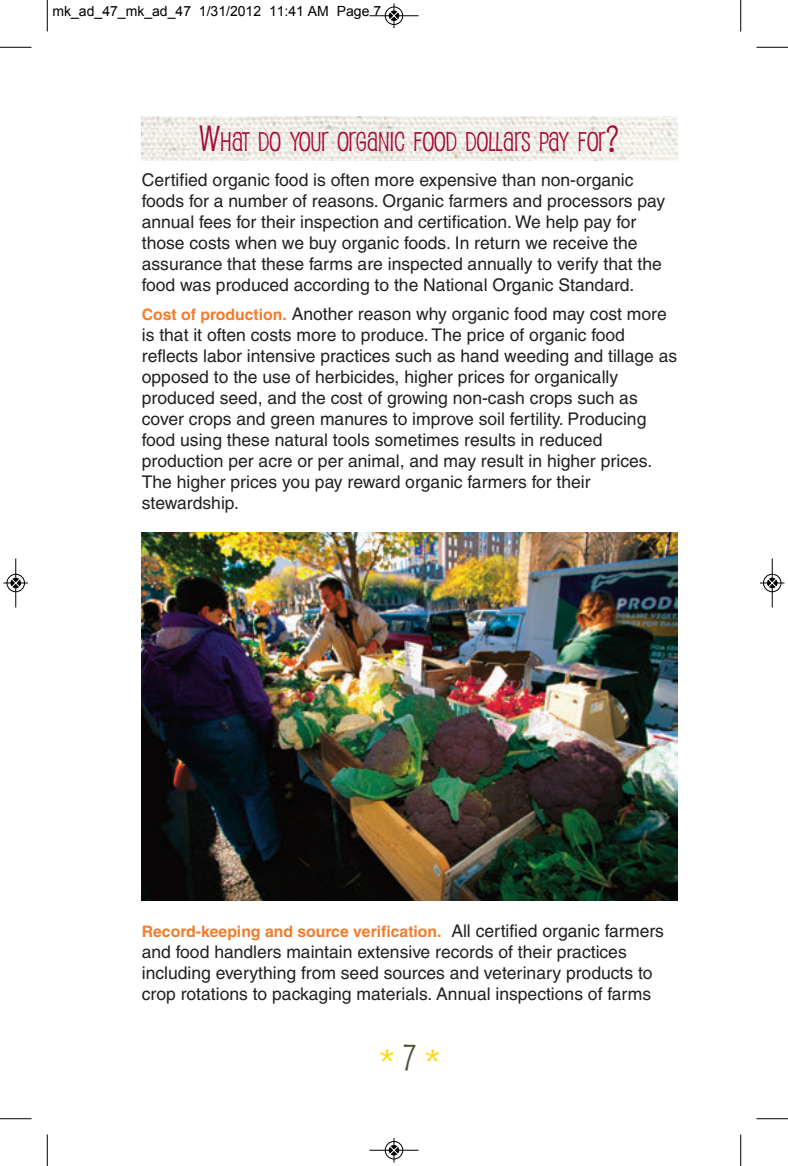
<style>
.page{position:relative;width:788px;height:1166px;background:#fff}
.page>*{position:absolute;margin:0;border:0;box-sizing:border-box;transform-origin:0 0}
.t1{font:35px "Pupcat";color:#ffd801}
.t2{font:26.25px "Pupcat";color:#a60733}
.t3{font:17.5px/21px "Helvetica";color:#231f20}
.t4{font:700 15.75px "Helvetica";color:#f47b2a}
.t5{font:14px "Arial";color:#000}
.s1{font-size:35px}
.s2{font-weight:700;font-size:15.75px;color:#f47b2a}
.s3{font-weight:400;font-size:17.5px;color:#231f20}
.s4{color:#4d572b}
</style>
<div class="page">
<img style="left:142px;top:117px;width:535px;height:44px">
<img style="left:142px;top:532px;width:535px;height:368px">
<hr style="left:47px;top:0;width:1px;height:32px;background:#000">
<hr style="left:0;top:47px;width:32px;height:1px;background:#000">
<hr style="left:740px;top:0;width:1px;height:32px;background:#000">
<hr style="left:756px;top:47px;width:32px;height:1px;background:#000">
<hr style="left:47px;top:1134px;width:1px;height:32px;background:#000">
<hr style="left:0;top:1118px;width:32px;height:1px;background:#000">
<hr style="left:740px;top:1134px;width:1px;height:32px;background:#000">
<hr style="left:756px;top:1118px;width:32px;height:1px;background:#000">
<div style="left:384px;top:6px;width:19px;height:19px;border:1px solid #fff;border-radius:50%"></div>
<hr style="left:369px;top:15px;width:49px;height:1px;background:#000">
<div style="left:385px;top:7px;width:18px;height:18px;border:1px solid #000;border-radius:50%"></div>
<svg style="left:389px;top:4px;width:9px;height:24px"></svg>
<div style="left:384px;top:1140px;width:19px;height:19px;border:1px solid #fff;border-radius:50%"></div>
<hr style="left:369px;top:1149px;width:49px;height:1px;background:#000">
<div style="left:385px;top:1141px;width:18px;height:18px;border:1px solid #000;border-radius:50%"></div>
<svg style="left:389px;top:1138px;width:9px;height:24px"></svg>
<div style="left:6px;top:573px;width:19px;height:19px;border:1px solid #fff;border-radius:50%"></div>
<hr style="left:15px;top:558px;width:1px;height:49px;background:#000">
<div style="left:7px;top:574px;width:18px;height:18px;border:1px solid #000;border-radius:50%"></div>
<svg style="left:4px;top:578px;width:24px;height:9px"></svg>
<div style="left:762px;top:573px;width:19px;height:19px;border:1px solid #fff;border-radius:50%"></div>
<hr style="left:771px;top:558px;width:1px;height:49px;background:#000">
<div style="left:763px;top:574px;width:18px;height:18px;border:1px solid #000;border-radius:50%"></div>
<svg style="left:760px;top:578px;width:24px;height:9px"></svg>
<p class="t5" style="left:52px;top:3px;width:330px">mk_ad_47_mk_ad_47 1/31/2012 11:41 AM Page 7</p>
<h2 class="t2" style="left:200px;top:125px;width:421px"><span class="s1">W</span>HAT DO YOUR ORGANIC FOOD DOLLARS PAY FOR<span class="s1">?</span></h2>
<p class="t3" style="left:142px;top:171px;width:525px">Certified organic food is often more expensive than non-organic foods for a number of reasons. Organic farmers and processors pay annual fees for their inspection and certification. We help pay for those costs when we buy organic foods. In return we receive the assurance that these farms are inspected annually to verify that the food was produced according to the National Organic Standard.</p>
<p class="t3" style="left:142px;top:305px;width:537px"><span class="s2">Cost of production.</span> Another reason why organic food may cost more is that it often costs more to produce. The price of organic food reflects labor intensive practices such as hand weeding and tillage as opposed to the use of herbicides, higher prices for organically produced seed, and the cost of growing non-cash crops such as cover crops and green manures to improve soil fertility. Producing food using these natural tools sometimes results in reduced production per acre or per animal, and may result in higher prices.<br>The higher prices you pay reward organic farmers for their stewardship.</p>
<p class="t4" style="left:142px;top:925px;width:523px">Record-keeping and source verification. <span class="s3">All certified organic farmers</span></p>
<p class="t3" style="left:142px;top:942px;width:512px">and food handlers maintain extensive records of their practices including everything from seed sources and veterinary products to crop rotations to packaging materials. Annual inspections of farms</p>
<h1 class="t1" style="left:379px;top:1038px;width:62px">*<span class="s4">7</span>*</h1>
</div>
